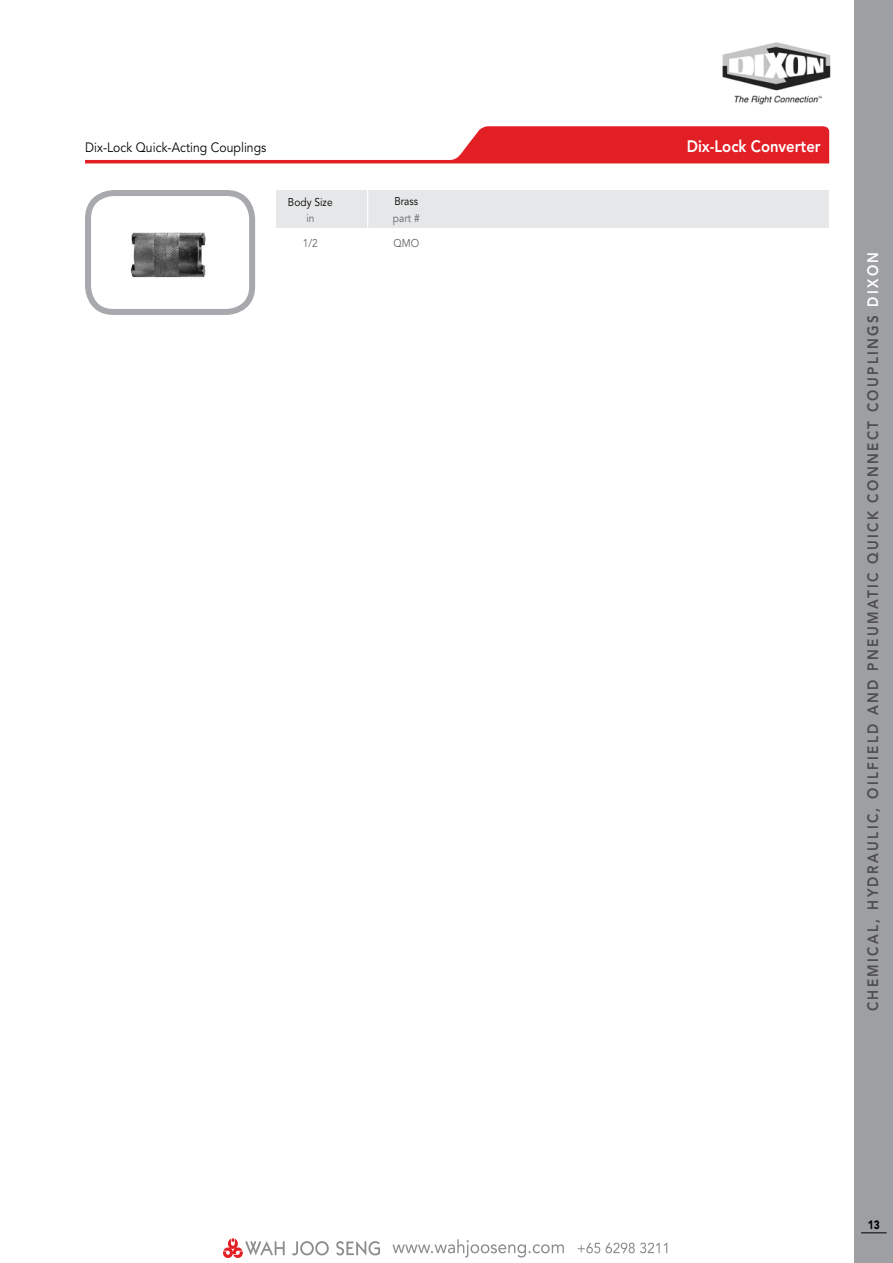
<style>
.page{position:relative;width:893px;height:1263px;background:#fff}
.page>*{position:absolute;margin:0;border:0;box-sizing:border-box;transform-origin:0 0}
.t1{font:800 16.5px "Avenir";color:#fff;scale:.9 1}
.t2{font:800 15px "Avenir";letter-spacing:.175em;color:#4d4d4f;scale:.9 1}
.t3{font:13.5px "Avenir";letter-spacing:.005em;color:#000;scale:.9 1}
.t4{font:900 12px "Avenir";color:#000;scale:.85 1}
.t5{font:11.25px "Avenir";letter-spacing:.005em;color:#636467;scale:.9 1}
.t6{font:11.25px "Avenir";letter-spacing:.005em;color:#000;scale:.9 1}
.s1{color:#fff}
</style>
<div class="page">
<div style="left:855px;top:0;width:38px;height:1263px;background:#9d9fa2"></div>
<div style="left:276px;top:190px;width:553px;height:38px;background:#e6e7e8"></div>
<svg style="left:85px;top:126px;width:744px;height:37px"></svg>
<hr style="left:367px;top:187px;width:1px;height:67px;background:#fff">
<div style="left:85px;top:190px;width:170px;height:125px;border:6px solid #a7a9ac;border-radius:26px"></div>
<svg style="left:861px;top:1232px;width:26px;height:1px"></svg>
<img style="left:722px;top:42px;width:109px;height:63px">
<img style="left:130px;top:232px;width:76px;height:46px">
<img style="left:223px;top:1239px;width:445px;height:19px">
<p class="t3" style="left:85px;top:139px;width:203px">Dix-Lock Quick-Acting Couplings</p>
<p class="t1" style="left:687px;top:136px;width:150px">Dix-Lock Converter</p>
<p class="t6" style="left:288px;top:196px;width:51px">Body Size</p>
<p class="t6" style="left:394px;top:195px;width:28px">Brass</p>
<p class="t5" style="left:306px;top:211px;width:11px">in</p>
<p class="t5" style="left:393px;top:211px;width:31px">part #</p>
<p class="t5" style="left:303px;top:236px;width:18px">1/2</p>
<p class="t5" style="left:393px;top:236px;width:30px">QMO</p>
<p class="t2" style="left:864px;top:1011px;width:845px;rotate:-90deg">Chemic al, H ydraulic , Oilfield and Pneumatic Quic k Co nnec t Co up lings <span class="s1">dixo n</span></p>
<p class="t4" style="left:868px;top:1217px;width:16px">13</p>
</div>
